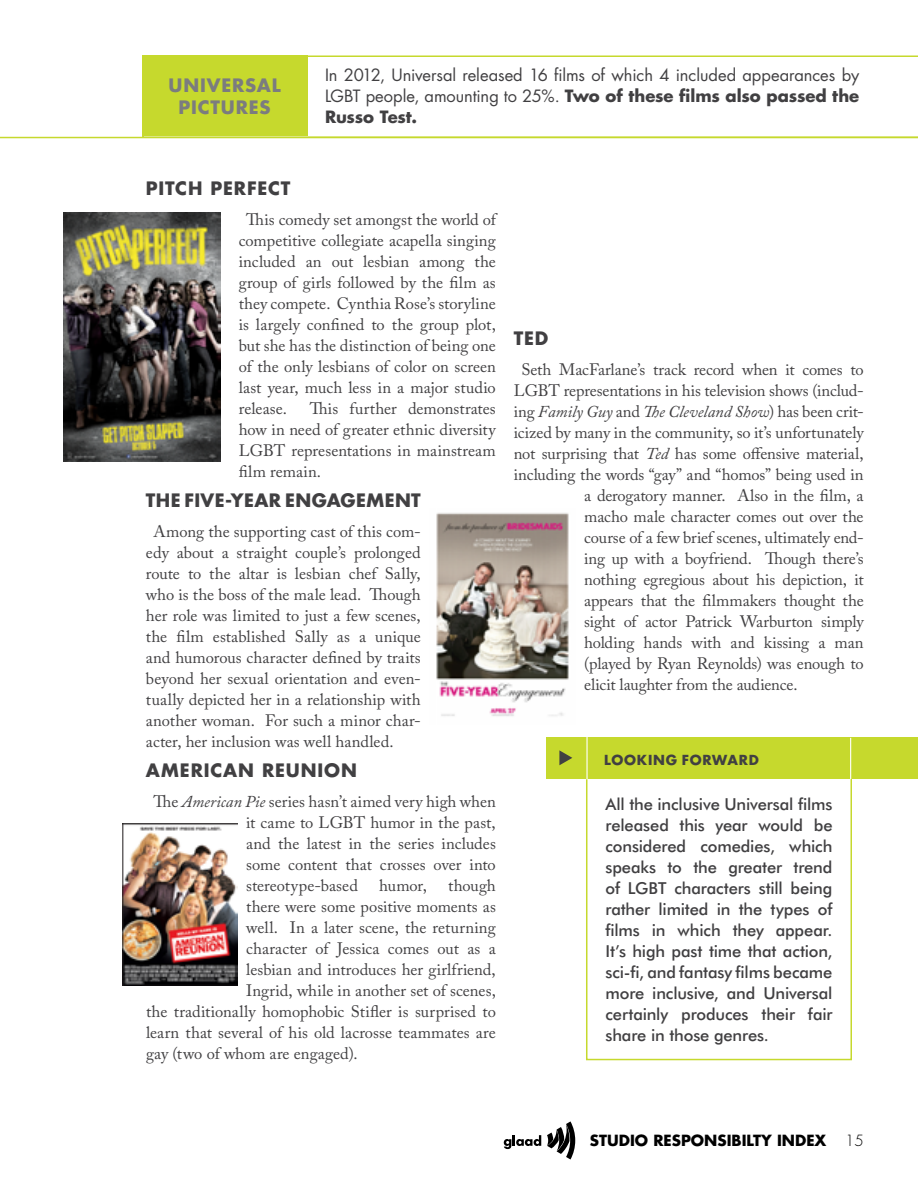
<style>
.page{position:relative;width:918px;height:1188px;background:#fff}
.page>*{position:absolute;margin:0;border:0;box-sizing:border-box;transform-origin:0 0}
.t1{font:700 18px "Futura";letter-spacing:.045em;color:#414042}
.t2{font:700 18px "Futura";letter-spacing:.025em;color:#414042}
.t3{font:700 18px/21.6px "Futura";letter-spacing:.045em;color:#7b7c7f;text-align:center}
.t4{font:16.5px/21px "Adobe Caslon Pro";letter-spacing:-.005em;color:#414042;text-align:justify}
.t5{font:500 16.5px/21px "Futura BT";letter-spacing:-.01em;color:#414042;text-align:justify}
.t6{font:16.5px/21px "Futura";letter-spacing:-.005em;color:#414042;text-align:justify}
.t7{font:italic 16.5px "Adobe Caslon Pro";color:#414042}
.t8{font:700 15px "Futura";color:#000}
.t9{font:700 13.5px "Futura";letter-spacing:.06em;color:#414042}
.s1{font-weight:700}
.s2{font-style:italic}
.s3{font-style:normal}
.s4{font-weight:300}
</style>
<div class="page">
<svg style="left:504px;top:1135px;width:37px;height:14px"></svg>
<svg style="left:547px;top:1121px;width:28px;height:39px"></svg>
<div style="left:546px;top:737px;width:372px;height:42px;background:#c6d92d"></div>
<img style="left:63px;top:213px;width:158px;height:249px">
<img style="left:122px;top:823px;width:115px;height:162px">
<img style="left:436px;top:513px;width:133px;height:203px">
<hr style="left:0;top:137px;width:918px;height:1px;background:#c6d92d">
<svg style="left:142px;top:56px;width:776px;height:81px"></svg>
<div style="left:586px;top:774px;width:266px;height:286px;border:2px solid #c6d92d"></div>
<svg style="left:559px;top:750px;width:13px;height:15px"></svg>
<hr style="left:586px;top:729px;width:2px;height:51px;background:#fff">
<hr style="left:850px;top:738px;width:1px;height:41px;background:#fff">
<p class="t3" style="left:169px;top:74px;width:114px">UN IVERSAL<br>PICTURES</p>
<p class="t6" style="left:325px;top:64px;width:536px">In 2012, Universal released 16 films of which 4 included appearances by LGBT people, amounting to 25%. <span class="s1">TWO OF THESE FILMS ALSO PASSED THE RUSSO TEST.</span></p>
<p class="t1" style="left:146px;top:176px;width:146px">PITCH PERFECT</p>
<p class="t4" style="left:239px;top:209px;width:259px;text-indent:8px">This comedy set amongst the world of competitive collegiate acapella singing included an out lesbian among the group of girls followed by the film as they compete. Cynthia Rose’s storyline is largely confined to the group plot, but she has the distinction of being one of the only lesbians of color on screen last year, much less in a major studio release.</p>
<p class="t4" style="left:239px;top:398px;width:259px;text-indent:71px">This further demonstrates how in need of greater ethnic diversity LGBT representations in mainstream film remain.</p>
<p class="t2" style="left:146px;top:488px;width:276px">THE FIVE-YEAR ENGAGEMENT</p>
<p class="t4" style="left:146px;top:521px;width:276px;text-indent:8px">Among the supporting cast of this com&shy;edy about a straight couple’s prolonged route to the altar is lesbian chef Sally, who is the boss of the male lead. Though her role was limited to just a few scenes, the film established Sally as a unique and humorous character defined by traits beyond her sexual orientation and even&shy;tually depicted her in a relationship with another woman. For such a minor char&shy;acter, her inclusion was well handled.</p>
<p class="t1" style="left:146px;top:758px;width:212px">AMERICAN REUNION</p>
<p class="t4" style="left:246px;top:791px;width:251px;text-indent:-93px">The <span class="s2">American Pie</span> series hasn’t aimed very high when it came to LGBT humor in the past, and the latest in the series includes some content that crosses over into stereotype-based</p>
<p class="t4" style="left:379px;top:875px;width:49px">humor,</p>
<p class="t4" style="left:448px;top:875px;width:49px">though</p>
<p class="t4" style="left:246px;top:896px;width:251px">there were some positive moments as</p>
<p class="t4" style="left:246px;top:917px;width:251px">well. In a later scene, the returning</p>
<p class="t4" style="left:246px;top:938px;width:251px">character of Jessica comes out as a</p>
<p class="t4" style="left:246px;top:959px;width:251px">lesbian and introduces her girlfriend,</p>
<p class="t4" style="left:246px;top:980px;width:251px">Ingrid, while in another set of scenes,</p>
<p class="t4" style="left:146px;top:1001px;width:351px">the traditionally homophobic Stifler is surprised to</p>
<p class="t4" style="left:146px;top:1022px;width:351px">learn that several of his old lacrosse teammates are</p>
<p class="t4" style="left:146px;top:1043px;width:213px">gay (two of whom are engaged).</p>
<p class="t1" style="left:514px;top:326px;width:36px">TED</p>
<p class="t4" style="left:521px;top:359px;width:344px">Seth MacFarlane’s track record when it comes to</p>
<p class="t4" style="left:514px;top:380px;width:351px">LGBT representations in his television shows (includ-</p>
<p class="t7" style="left:514px;top:402px;width:351px"><span class="s3">ing</span> Family Guy <span class="s3">and</span> The Cleveland Show<span class="s3">) has been crit-</span></p>
<p class="t4" style="left:514px;top:422px;width:351px">icized by many in the community, so it’s unfortunately</p>
<p class="t4" style="left:514px;top:443px;width:351px">not surprising that <span class="s2">Ted</span> has some offensive material,</p>
<p class="t4" style="left:514px;top:464px;width:351px">including the words “gay” and “homos” being used in</p>
<p class="t4" style="left:584px;top:485px;width:281px">a derogatory manner. Also in the film, a</p>
<p class="t4" style="left:584px;top:506px;width:281px">macho male character comes out over the</p>
<p class="t4" style="left:584px;top:527px;width:281px">course of a few brief scenes, ultimately end-</p>
<p class="t4" style="left:584px;top:548px;width:281px">ing up with a boyfriend. Though there’s</p>
<p class="t4" style="left:584px;top:569px;width:281px">nothing egregious about his depiction, it</p>
<p class="t4" style="left:584px;top:590px;width:281px">appears that the filmmakers thought the</p>
<p class="t4" style="left:584px;top:611px;width:281px">sight of actor Patrick Warburton simply</p>
<p class="t4" style="left:584px;top:632px;width:281px">holding hands with and kissing a man</p>
<p class="t4" style="left:584px;top:653px;width:281px">(played by Ryan Reynolds) was enough to</p>
<p class="t4" style="left:584px;top:674px;width:215px">elicit laughter from the audience.</p>
<p class="t9" style="left:604px;top:751px;width:156px">LOOKING FORWARD</p>
<p class="t5" style="left:606px;top:794px;width:229px">All the inclusive U niversal films released this year would be considered comedies, which speaks to the greater trend of LGBT characters still being rather limited in the types of films in which they appear.<br>It’s high past time that action, sci-fi, and fantasy films became more inclusive, and U niversal certainly produces their fair share in those genres.</p>
<p class="t8" style="left:590px;top:1130px;width:275px">STUDIO RESPONSIBILTY INDEX <span class="s4">15</span></p>
</div>
